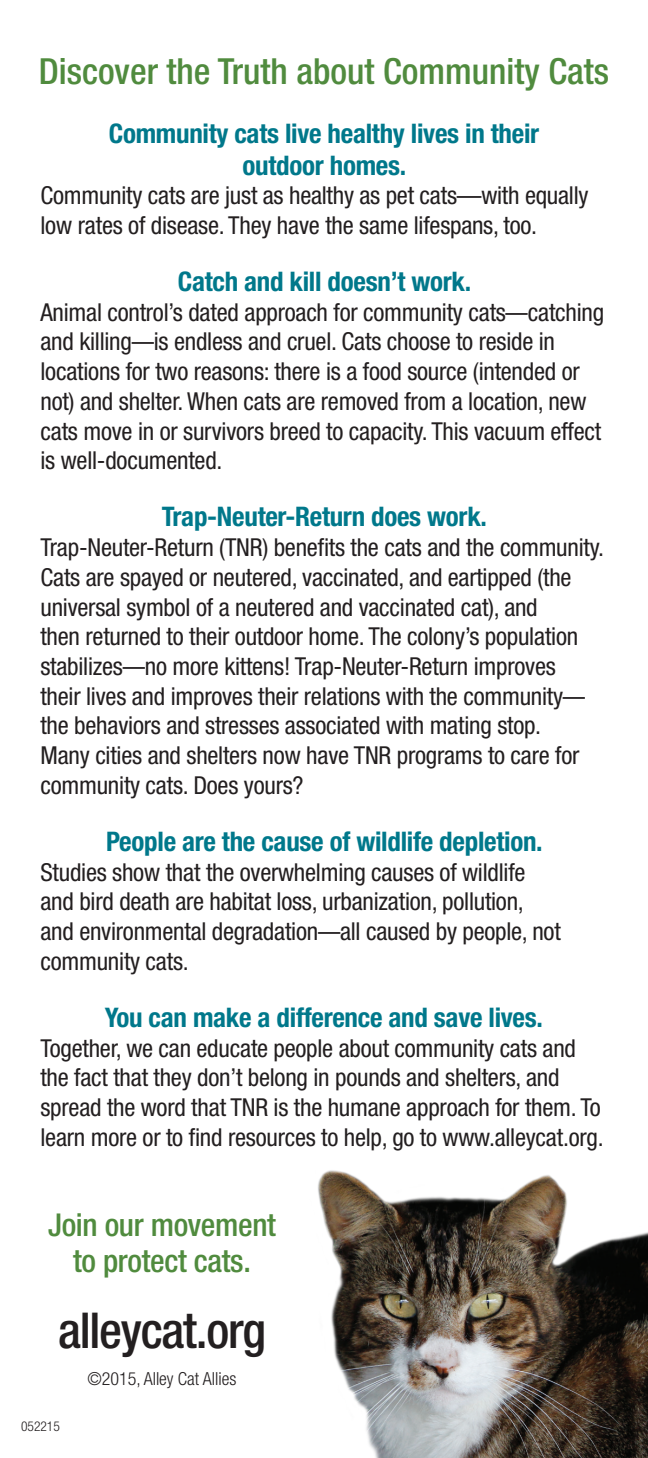
<style>
.page{position:relative;width:648px;height:1458px;background:#fff}
.page>*{position:absolute;margin:0;border:0;box-sizing:border-box;transform-origin:0 0}
.t1{font:500 condensed 49.5px "Helvetica Neue LT Std";letter-spacing:-.025em;color:#231f20}
.t2{font:500 condensed 36px "Helvetica Neue LT Std";color:#508b3e}
.t3{font:500 condensed 31.5px/36px "Helvetica Neue LT Std";letter-spacing:-.01em;color:#508b3e;text-align:center}
.t4{font:700 condensed 27px/31.5px "Helvetica Neue LT Std";letter-spacing:-.01em;color:#00788b;text-align:center}
.t5{font:condensed 24.75px/29.7px "Helvetica Neue LT Std";letter-spacing:-.01em;color:#231f20}
.t6{font:300 condensed 18px "Helvetica Neue LT Std";color:#231f20}
.t7{font:300 condensed 13.5px "Helvetica Neue LT Std";color:#231f20}
</style>
<div class="page">
<img style="left:318px;top:1170px;width:330px;height:288px">
<p class="t2" style="left:39px;top:50px;width:572px">Discover the Truth about Community Cats</p>
<p class="t4" style="left:109px;top:117px;width:432px">Community cats live healthy lives in their outdoor homes.</p>
<p class="t5" style="left:40px;top:180px;width:550px">Community cats are just as healthy as pet cats—with equally low rates of disease. They have the same lifespans, too.</p>
<p class="t4" style="left:178px;top:265px;width:295px">Catch and kill doesn’t work.</p>
<p class="t5" style="left:40px;top:297px;width:565px">Animal control’s dated approach for community cats—catching and killing—is endless and cruel. Cats choose to reside in locations for two reasons: there is a food source (intended or not) and shelter. When cats are removed from a location, new cats move in or survivors breed to capacity. This vacuum effect is well-documented.</p>
<p class="t4" style="left:162px;top:501px;width:327px">Trap-Neuter-Return does work.</p>
<p class="t5" style="left:40px;top:532px;width:565px">Trap-Neuter-Return (TNR) benefits the cats and the community.<br>Cats are spayed or neutered, vaccinated, and eartipped (the universal symbol of a neutered and vaccinated cat), and<br>then returned to their outdoor home. The colony’s population stabilizes—no more kittens! Trap-Neuter-Return improves<br>their lives and improves their relations with the community— the behaviors and stresses associated with mating stop.<br>Many cities and shelters now have TNR programs to care for community cats. Does yours?</p>
<p class="t4" style="left:106px;top:825px;width:438px">People are the cause of wildlife depletion.</p>
<p class="t5" style="left:40px;top:857px;width:522px">Studies show that the overwhelming causes of wildlife and bird death are habitat loss, urbanization, pollution, and environmental degradation—all caused by people, not community cats.</p>
<p class="t4" style="left:105px;top:1001px;width:440px">You can make a difference and save lives.</p>
<p class="t5" style="left:40px;top:1033px;width:565px">Together, we can educate people about community cats and the fact that they don’t belong in pounds and shelters, and spread the word that TNR is the humane approach for them. To learn more or to find resources to help, go to www.alleycat.org.</p>
<p class="t3" style="left:48px;top:1206px;width:229px">Join our movement to protect cats.</p>
<p class="t1" style="left:58px;top:1301px;width:209px">alleycat.org</p>
<p class="t6" style="left:87px;top:1368px;width:151px">©2015, Alley Cat Allies</p>
<p class="t7" style="left:21px;top:1419px;width:40px">052215</p>
</div>
